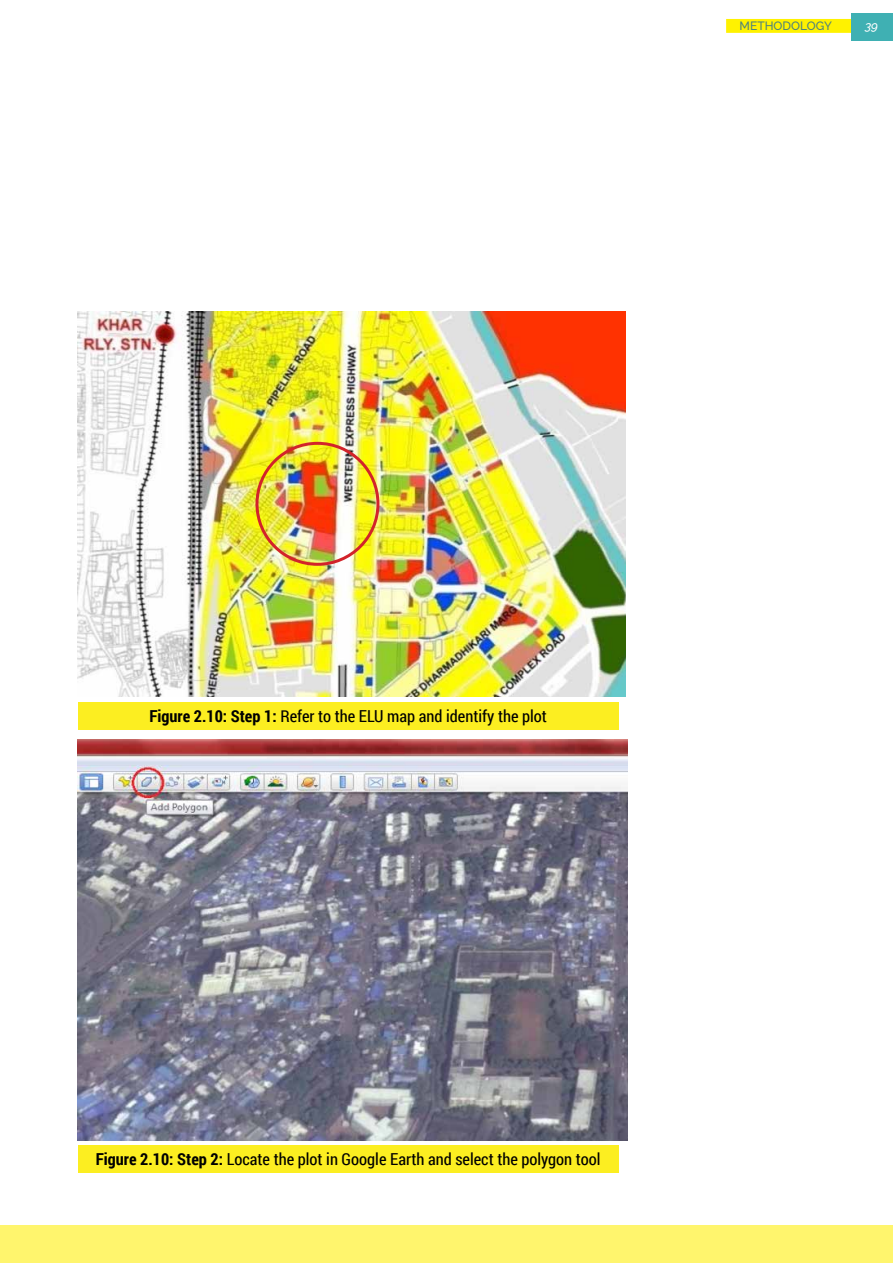
<style>
.page{position:relative;width:893px;height:1263px;background:#fff}
.page>*{position:absolute;margin:0;border:0;box-sizing:border-box;transform-origin:0 0}
.t1{font:16.5px "Roboto Condensed";color:#000}
.t2{font:500 12px "Raleway";color:#4c817f}
.t3{font:italic 500 12px "Raleway";color:#fff}
.s1{font-weight:700}
</style>
<div class="page">
<img style="left:78px;top:311px;width:548px;height:385px">
<div style="left:255px;top:442px;width:124px;height:124px;border:3px solid #d2232a;border-radius:50%"></div>
<img style="left:78px;top:740px;width:549px;height:400px">
<div style="left:78px;top:702px;width:541px;height:28px;background:#fcee21"></div>
<div style="left:78px;top:1145px;width:541px;height:28px;background:#fcee21"></div>
<svg style="left:726px;top:19px;width:125px;height:14px;background:#fff202"></svg>
<div style="left:0;top:1225px;width:893px;height:38px;background:#fff56d"></div>
<div style="left:851px;top:13px;width:42px;height:27px;background:#3fb0b3"></div>
<p class="t2" style="left:740px;top:19px;width:94px">METHODOLOGY</p>
<p class="t3" style="left:865px;top:19px;width:15px">39</p>
<p class="t1" style="left:149px;top:705px;width:399px"><span class="s1">Figure 2.10: Step 1:</span> Refer to the ELU map and identify the plot</p>
<p class="t1" style="left:96px;top:1148px;width:506px"><span class="s1">Figure 2.10: Step 2:</span> Locate the plot in Google Earth and select the polygon tool</p>
</div>
